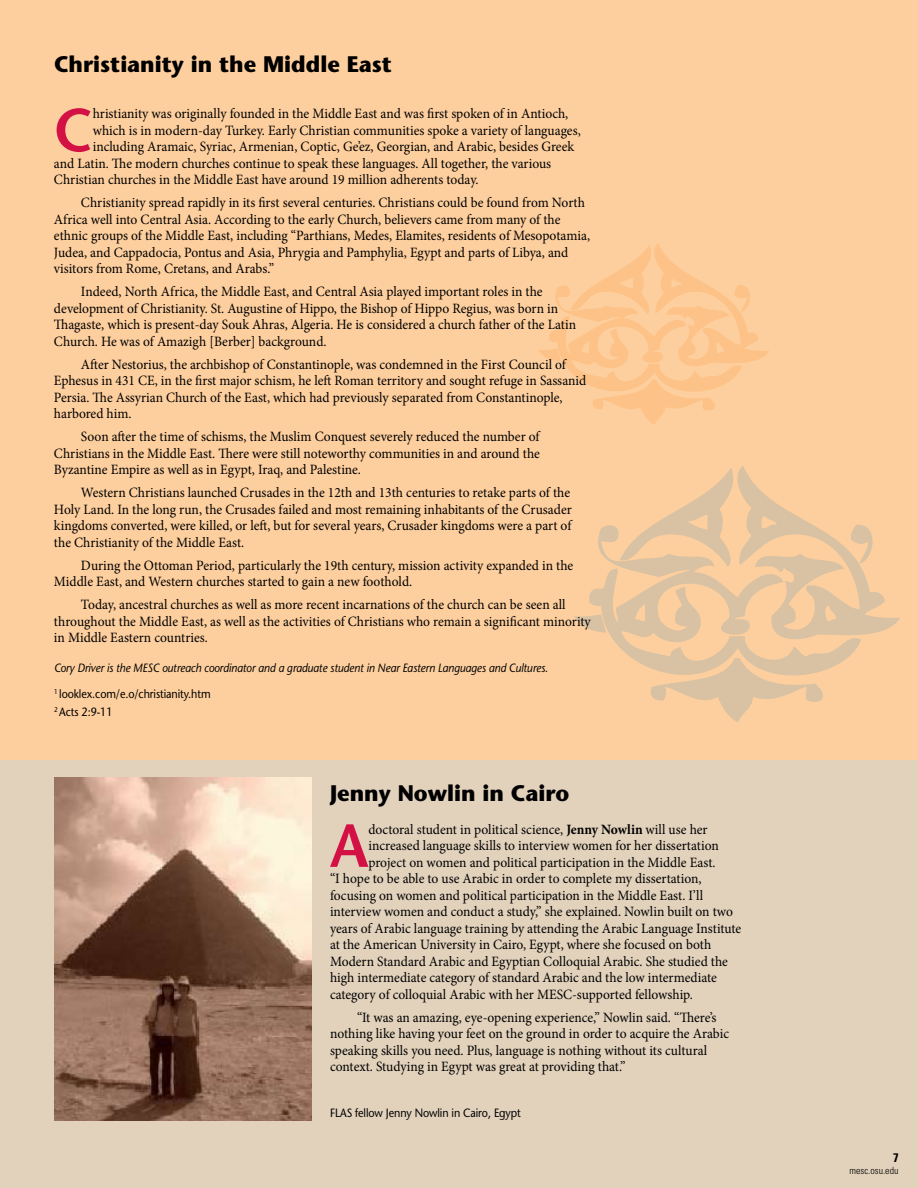
<style>
.page{position:relative;width:918px;height:1188px;background:#fff}
.page>*{position:absolute;margin:0;border:0;box-sizing:border-box;transform-origin:0 0}
.t1{font:600 60.75px "Stone Sans";color:#d31145;scale:.95 1}
.t2{font:700 22.5px "Stone Sans";color:#000}
.t3{font:14.25px/16.5px "Minion Pro";color:#000;scale:.95 1}
.t4{font:700 condensed 12.3px "Univers";color:#000}
.t5{font:italic 12px "Stone Sans";letter-spacing:-.01em;color:#000;scale:.9 1}
.t6{font:12px/17.9px "Stone Sans";letter-spacing:-.01em;color:#000;scale:.9 1}
.t7{font:300 condensed 9.9px "Univers";color:#000}
.s1{font-weight:700}
</style>
<div class="page">
<div style="left:0;top:759px;width:918px;height:429px;background:#e2d2bc"></div>
<div style="left:0;top:0;width:918px;height:759px;background:#fecf9e"></div>
<img style="left:54px;top:777px;width:258px;height:343px">
<svg style="left:574px;top:616px;width:12px;height:12px"></svg>
<svg style="left:720px;top:702px;width:32px;height:20px"></svg>
<svg style="left:656px;top:466px;width:244px;height:169px"></svg>
<svg style="left:586px;top:523px;width:275px;height:179px"></svg>
<svg style="left:539px;top:244px;width:230px;height:181px"></svg>
<h2 class="t2" style="left:54px;top:50px;width:339px">Christianity in the Middle East</h2>
<h1 class="t1" style="left:54px;top:92px;width:42px">C</h1>
<p class="t3" style="left:93px;top:106px;width:502px">hristianity was originally founded in the Middle East and was first spoken of in Antioch,</p>
<p class="t3" style="left:93px;top:122px;width:515px">which is in modern-day Turkey. Early Christian communities spoke a variety of languages,</p>
<p class="t3" style="left:93px;top:139px;width:508px">including Aramaic, Syriac, Armenian, Coptic, Ge’ez, Georgian, and Arabic, besides Greek</p>
<p class="t3" style="left:54px;top:155px;width:525px">and Latin. The modern churches continue to speak these languages. All together, the various</p>
<p class="t3" style="left:54px;top:172px;width:449px">Christian churches in the Middle East have around 19 million adherents today.</p>
<p class="t3" style="left:54px;top:195px;width:566px;text-indent:27px">Christianity spread rapidly in its first several centuries. Christians could be found from North Africa well into Central Asia. According to the early Church, believers came from many of the ethnic groups of the Middle East, including “Parthians, Medes, Elamites, residents of Mesopotamia, Judea, and Cappadocia, Pontus and Asia, Phrygia and Pamphylia, Egypt and parts of Libya, and visitors from Rome, Cretans, and Arabs.”</p>
<p class="t3" style="left:54px;top:284px;width:551px;text-indent:27px">Indeed, North Africa, the Middle East, and Central Asia played important roles in the development of Christianity. St. Augustine of Hippo, the Bishop of Hippo Regius, was born in Thagaste, which is present-day Souk Ahras, Algeria. He is considered a church father of the Latin Church. He was of Amazigh [Berber] background.</p>
<p class="t3" style="left:54px;top:356px;width:562px;text-indent:27px">After Nestorius, the archbishop of Constantinople, was condemned in the First Council of Ephesus in 431 CE, in the first major schism, he left Roman territory and sought refuge in Sassanid Persia. The Assyrian Church of the East, which had previously separated from Constantinople, harbored him.</p>
<p class="t3" style="left:54px;top:429px;width:513px;text-align:justify;text-indent:27px">Soon after the time of schisms, the Muslim Conquest severely reduced the number of Christians in the Middle East. There were still noteworthy communities in and around the Byzantine Empire as well as in Egypt, Iraq, and Palestine.</p>
<p class="t3" style="left:54px;top:485px;width:547px;text-align:justify;text-indent:27px">Western Christians launched Crusades in the 12th and 13th centuries to retake parts of the Holy Land. In the long run, the Crusades failed and most remaining inhabitants of the Crusader kingdoms converted, were killed, or left, but for several years, Crusader kingdoms were a part of the Christianity of the Middle East.</p>
<p class="t3" style="left:54px;top:557px;width:548px;text-indent:27px">During the Ottoman Period, particularly the 19th century, mission activity expanded in the<br>Middle East, and Western churches started to gain a new foothold.</p>
<p class="t3" style="left:54px;top:597px;width:567px;text-indent:27px">Today, ancestral churches as well as more recent incarnations of the church can be seen all throughout the Middle East, as well as the activities of Christians who remain a significant minority in Middle Eastern countries.</p>
<p class="t5" style="left:54px;top:661px;width:551px">Cory Driver is the MESC outreach coordinator and a graduate student in Near Eastern Languages and Cultures.</p>
<p class="t6" style="left:54px;top:685px;width:176px"><sup>1</sup> looklex.com/e.o/christianity.htm<br><sup>2</sup> Acts 2:9-11</p>
<h2 class="t2" style="left:330px;top:779px;width:241px">Jenny Nowlin in Cairo</h2>
<h1 class="t1" style="left:330px;top:808px;width:42px">A</h1>
<p class="t3" style="left:368px;top:821px;width:359px">doctoral student in political science, <span class="s1">Jenny Nowlin</span> will use her</p>
<p class="t3" style="left:368px;top:838px;width:370px">increased language skills to interview women for her dissertation</p>
<p class="t3" style="left:368px;top:854px;width:367px">project on women and political participation in the Middle East.</p>
<p class="t3" style="left:330px;top:871px;width:393px">“I hope to be able to use Arabic in order to complete my dissertation,</p>
<p class="t3" style="left:330px;top:887px;width:394px">focusing on women and political participation in the Middle East. I’ll</p>
<p class="t3" style="left:330px;top:904px;width:426px">interview women and conduct a study,” she explained. Nowlin built on two</p>
<p class="t3" style="left:330px;top:920px;width:434px">years of Arabic language training by attending the Arabic Language Institute</p>
<p class="t3" style="left:330px;top:937px;width:403px">at the American University in Cairo, Egypt, where she focused on both</p>
<p class="t3" style="left:330px;top:953px;width:421px">Modern Standard Arabic and Egyptian Colloquial Arabic. She studied the</p>
<p class="t3" style="left:330px;top:970px;width:409px">high intermediate category of standard Arabic and the low intermediate</p>
<p class="t3" style="left:330px;top:986px;width:384px">category of colloquial Arabic with her MESC-supported fellowship.</p>
<p class="t3" style="left:330px;top:1009px;width:422px;text-indent:27px">“It was an amazing, eye-opening experience,” Nowlin said. “There’s nothing like having your feet on the ground in order to acquire the Arabic speaking skills you need. Plus, language is nothing without its cultural context. Studying in Egypt was great at providing that.”</p>
<p class="t6" style="left:330px;top:1103px;width:214px">FLAS fellow Jenny Nowlin in Cairo, Egypt</p>
<p class="t4" style="left:893px;top:1150px;width:7px">7</p>
<p class="t7" style="left:850px;top:1164px;width:50px">mesc.osu.edu</p>
</div>
